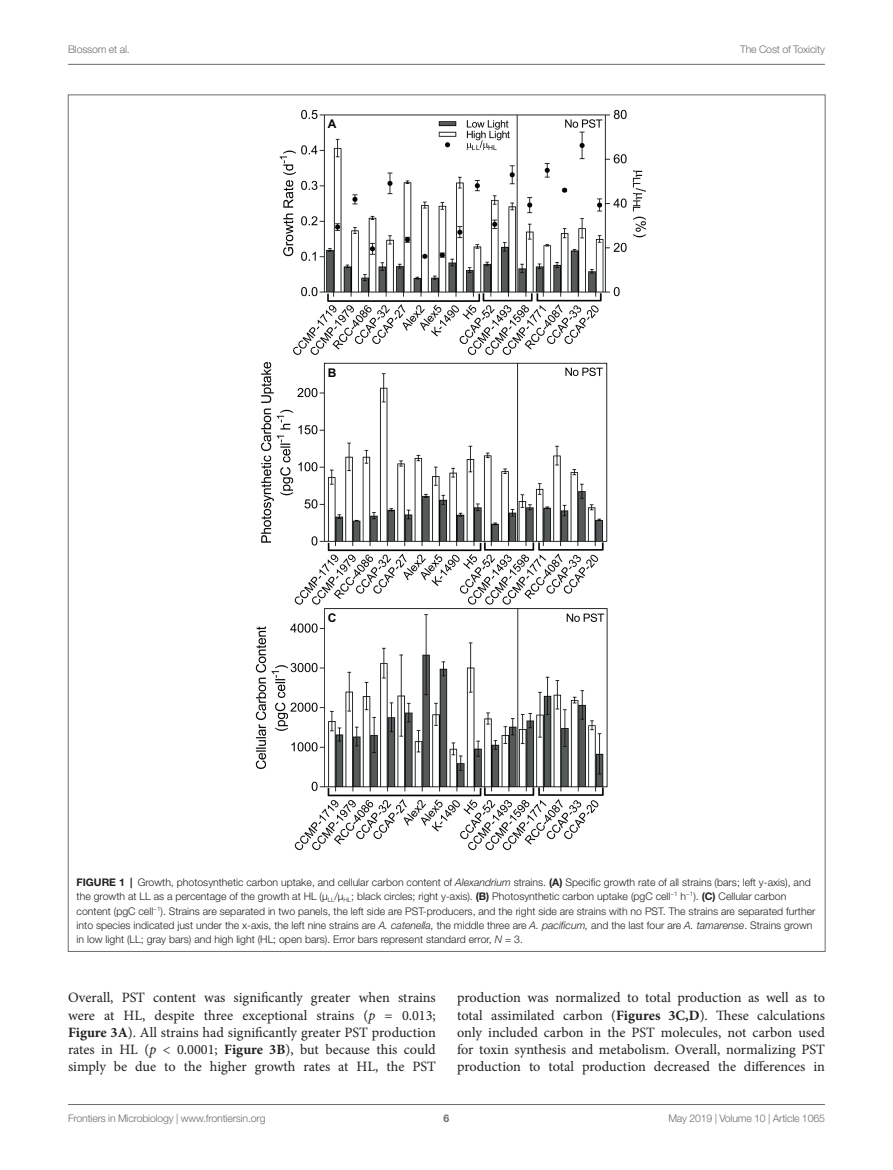
<style>
.page{position:relative;width:893px;height:1170px;background:#fff}
.page>*{position:absolute;margin:0;border:0;box-sizing:border-box;transform-origin:0 0}
.TEXT_FLUSH{font:14.25px/17.2px "Minion Pro";color:#231f20;text-align:justify}
.t1{font:700 12px "Arial";color:#030505}
.FIG_LEG{font:300 10.5px/14.2px "Helvetica Neue LT Std";color:#231f20}
.t2{font:300 10.5px "Helvetica Neue LT Std";letter-spacing:-.015em;color:#6c6d70}
.t3{font:700 10.5px "Helvetica Neue LT Std";color:#6c6d70}
.s1{font-weight:700}
.s2{font-style:italic}
</style>
<div class="page">
<hr style="left:68px;top:64px;width:757px;height:1px;background:#6c6d70">
<hr style="left:68px;top:1104px;width:757px;height:1px;background:#6c6d70">
<img style="left:255px;top:109px;width:391px;height:742px">
<p class="t2" style="left:68px;top:42px;width:63px">Blossom et al.</p>
<p class="t2" style="left:740px;top:42px;width:86px">The Cost of Toxicity</p>
<p class="t1" style="left:328px;top:116px;width:10px">A</p>
<p class="t1" style="left:328px;top:365px;width:10px">B</p>
<p class="t1" style="left:328px;top:609px;width:10px">C</p>
<p class="FIG_LEG" style="left:77px;top:874px;width:740px"><span class="s1">FIGURE 1 |</span> Growth, photosynthetic carbon uptake, and cellular carbon content of <span class="s2">Alexandrium</span> strains. <span class="s1">(A)</span> Specific growth rate of all strains (bars; left y-axis), and the growth at LL as a percentage of the growth at HL (μ<sub>LL</sub>/μ<sub>HL</sub>; black circles; right y-axis). <span class="s1">(B)</span> Photosynthetic carbon uptake (pgC cell<sup>−1</sup> h<sup>−1</sup>). <span class="s1">(C)</span> Cellular carbon content (pgC cell<sup>−1</sup>). Strains are separated in two panels, the left side are PST-producers, and the right side are strains with no PST. The strains are separated further into species indicated just under the x-axis, the left nine strains are <span class="s2">A. catenella,</span> the middle three are <span class="s2">A. pacificum,</span> and the last four are <span class="s2">A. tamarense</span>. Strains grown in low light (LL; gray bars) and high light (HL; open bars). Error bars represent standard error, <span class="s2">N</span> = 3.</p>
<p class="TEXT_FLUSH" style="left:68px;top:989px;width:369px">Overall, PST content was significantly greater when strains were at HL, despite three exceptional strains (<span class="s2">p</span> = 0.013; <span class="s1">Figure 3A</span>). All strains had significantly greater PST production rates in HL (<span class="s2">p</span> &lt; 0.0001; <span class="s1">Figure 3B</span>), but because this could simply be due to the higher growth rates at HL, the PST</p>
<p class="TEXT_FLUSH" style="left:457px;top:989px;width:369px">production was normalized to total production as well as to total assimilated carbon (<span class="s1">Figures 3C,D</span>). These calculations only included carbon in the PST molecules, not carbon used for toxin synthesis and metabolism. Overall, normalizing PST production to total production decreased the differences in</p>
<p class="t2" style="left:68px;top:1111px;width:199px">Frontiers in Microbiology | www.frontiersin.org</p>
<p class="t3" style="left:444px;top:1111px;width:7px">6</p>
<p class="t2" style="left:668px;top:1111px;width:158px">May 2019 | Volume 10 | Article 1065</p>
</div>
